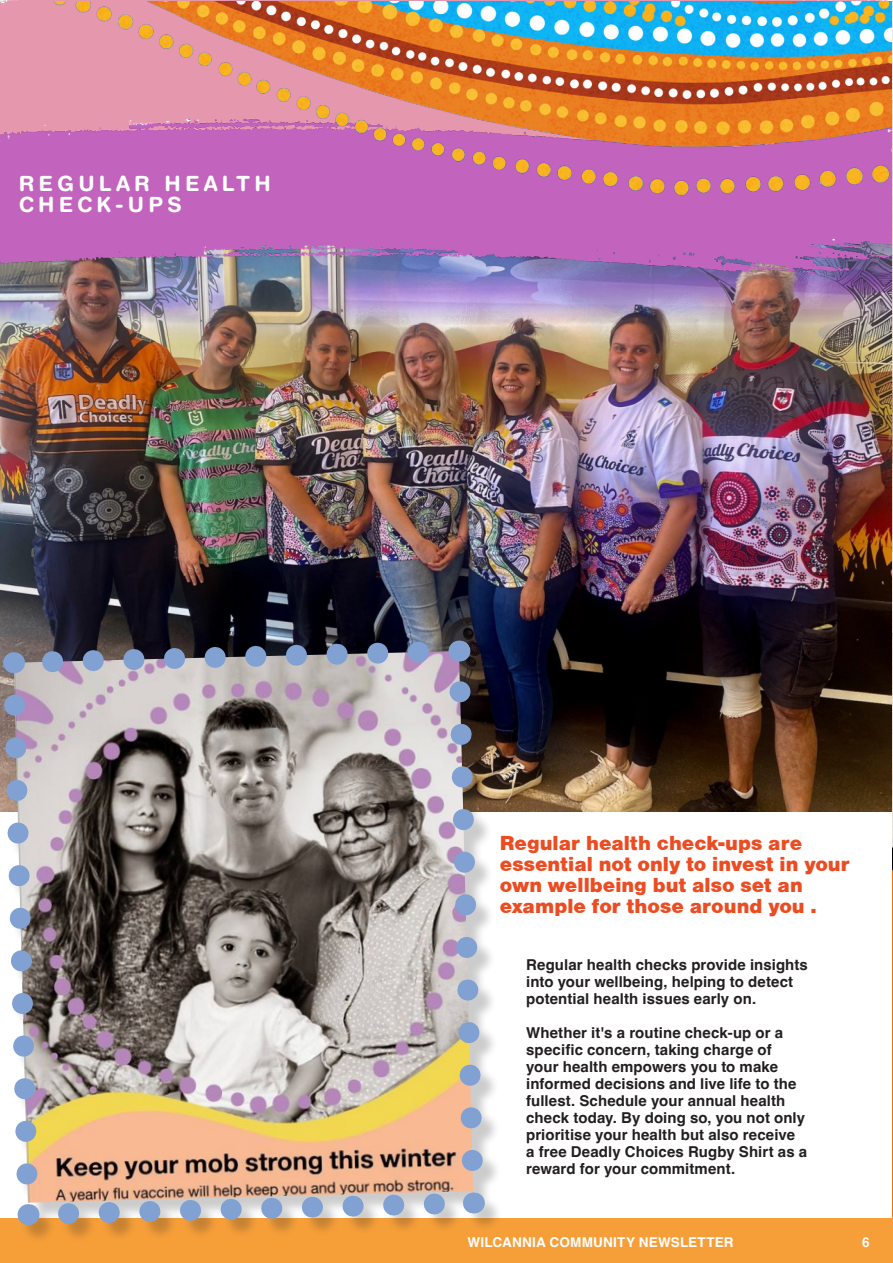
<style>
.page{position:relative;width:893px;height:1263px;background:#fff}
.page>*{position:absolute;margin:0;border:0;box-sizing:border-box;transform-origin:0 0}
.t1{font:800 21px/21px "Helvetica";letter-spacing:.005em;color:#ec4c21}
.t2{font:700 21px/21px "Helvetica Rounded";letter-spacing:.2em;color:#fff}
.t3{font:700 15px/17px "Helvetica";letter-spacing:.005em;color:#231f20}
.t4{font:700 13.5px "Helvetica";letter-spacing:.015em;color:#fff}
</style>
<div class="page">
<div style="left:0;top:1218px;width:893px;height:44px;background:#f69f39"></div>
<img style="left:892px;top:0;width:1px;height:1263px">
<div style="left:820px;top:1218px;width:73px;height:45px;background:#f69f39"></div>
<img style="left:0;top:281px;width:891px;height:530px">
<img style="left:0;top:82px;width:892px;height:199px">
<div style="left:6px;top:643px;width:496px;height:600px;background:#231f20;opacity:.23"></div>
<svg style="left:0;top:630px;width:494px;height:605px;background:#a69990"></svg>
<img style="left:0;top:1px;width:891px;height:205px">
<h1 class="t2" style="left:19px;top:173px;width:254px">REGULAR HEALTH<br>CHECK-UPS</h1>
<h1 class="t1" style="left:500px;top:832px;width:352px">Regular health check-ups are essential not only to invest in your own wellbeing but also set an example for those around you .</h1>
<p class="t3" style="left:526px;top:957px;width:283px">Regular health checks provide insights into your wellbeing, helping to detect potential health issues early on.</p>
<p class="t3" style="left:526px;top:1025px;width:282px">Whether it's a routine check-up or a specific concern, taking charge of your health empowers you to make informed decisions and live life to the fullest. Schedule your annual health check today. By doing so, you not only prioritise your health but also receive<br>a free Deadly Choices Rugby Shirt as a reward for your commitment.</p>
<p class="t4" style="left:467px;top:1234px;width:268px">WILCANNIA COMMUNITY NEWSLETTER</p>
<p class="t4" style="left:862px;top:1234px;width:9px">6</p>
</div>
